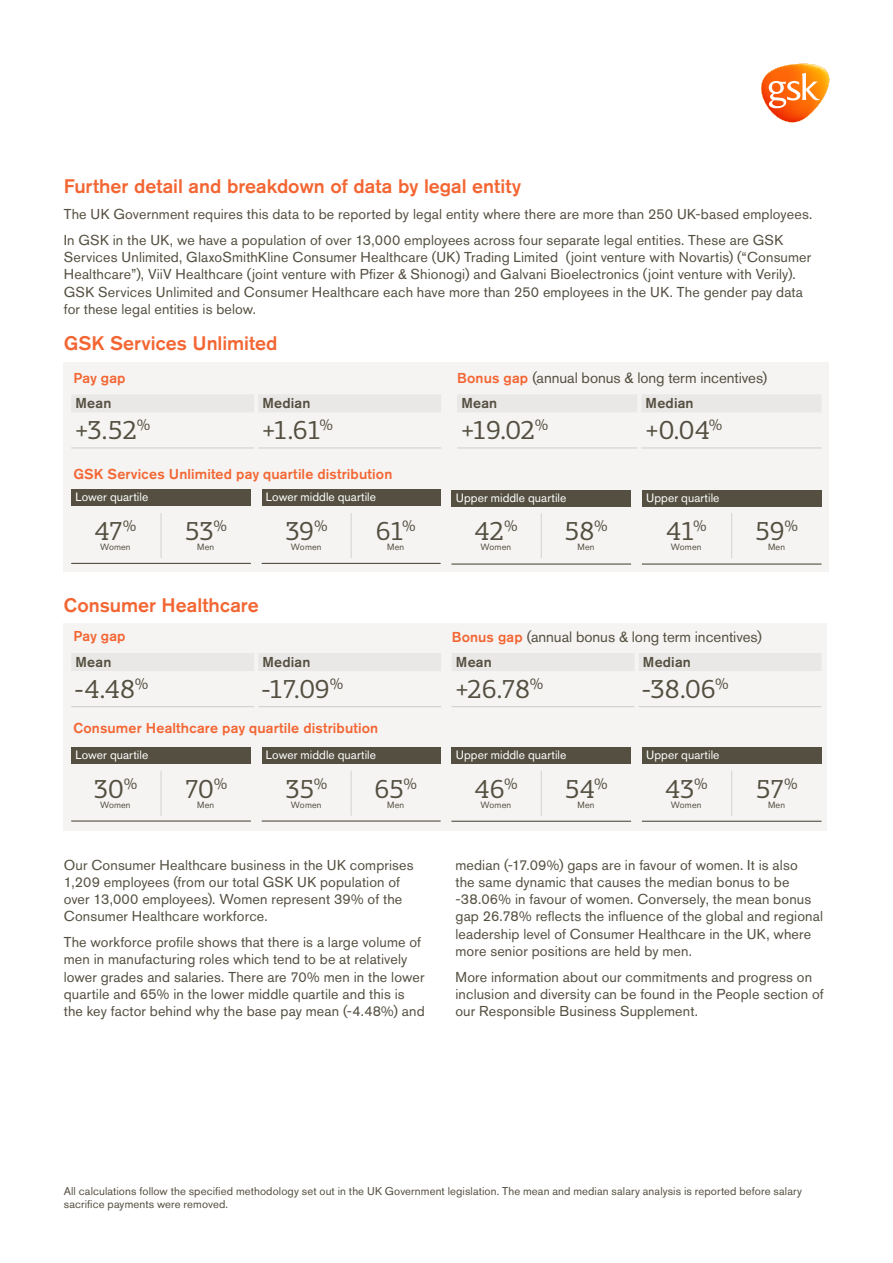
<style>
.page{position:relative;width:893px;height:1263px;background:#fff}
.page>*{position:absolute;margin:0;border:0;box-sizing:border-box;transform-origin:0 0}
.Numbers{font:27px "PF Centro Slab Pro";letter-spacing:-.02em;color:#544f40}
.Heading{font:500 19.5px "Akzidenz Grotesk Pro";color:#f36633}
.t1{font:15px "Akzidenz Grotesk Pro";letter-spacing:-.005em;color:#544f40}
.t2{font:14.25px/17.2px "Akzidenz Grotesk Pro";letter-spacing:.01em;color:#544f40}
.Subhead{font:500 14.25px "Akzidenz Grotesk Pro";letter-spacing:.01em;color:#f36633}
.t3{font:500 14.25px "Akzidenz Grotesk Pro";letter-spacing:.01em;color:#544f40}
.quartiles_headings{font:12px "Akzidenz Grotesk Pro";letter-spacing:.005em;color:#fff}
._8_pt{font:11.25px/13.5px "Akzidenz Grotesk Pro";letter-spacing:.01em;color:#544f40}
._8_pt-2{font:9px "Akzidenz Grotesk Pro";letter-spacing:.015em;color:#544f40}
.s1{font-weight:500;font-size:14.25px;color:#f36633}
</style>
<div class="page">
<div style="left:64px;top:362px;width:765px;height:210px;background:#f5f4f3"></div>
<div style="left:64px;top:623px;width:763px;height:207px;background:#f5f4f3"></div>
<svg style="left:761px;top:64px;width:68px;height:58px"></svg>
<div style="left:71px;top:394px;width:183px;height:18px;background:#eae8e7"></div>
<hr style="left:71px;top:447px;width:183px;height:1px;background:#d5d1ce">
<div style="left:258px;top:394px;width:183px;height:18px;background:#eae8e7"></div>
<hr style="left:258px;top:447px;width:183px;height:1px;background:#d5d1ce">
<div style="left:71px;top:653px;width:183px;height:18px;background:#eae8e7"></div>
<hr style="left:71px;top:706px;width:183px;height:1px;background:#d5d1ce">
<div style="left:258px;top:653px;width:183px;height:18px;background:#eae8e7"></div>
<hr style="left:258px;top:706px;width:183px;height:1px;background:#d5d1ce">
<div style="left:457px;top:394px;width:180px;height:18px;background:#eae8e7"></div>
<hr style="left:457px;top:447px;width:180px;height:1px;background:#d5d1ce">
<div style="left:641px;top:394px;width:180px;height:18px;background:#eae8e7"></div>
<hr style="left:641px;top:447px;width:180px;height:1px;background:#d5d1ce">
<div style="left:452px;top:653px;width:182px;height:18px;background:#eae8e7"></div>
<hr style="left:452px;top:706px;width:182px;height:1px;background:#d5d1ce">
<div style="left:639px;top:653px;width:182px;height:18px;background:#eae8e7"></div>
<hr style="left:639px;top:706px;width:182px;height:1px;background:#d5d1ce">
<div style="left:642px;top:490px;width:179px;height:17px;background:#544f40"></div>
<hr style="left:642px;top:563px;width:179px;height:2px;background:#544f40">
<hr style="left:731px;top:513px;width:1px;height:45px;background:#d5d1ce">
<div style="left:451px;top:490px;width:180px;height:17px;background:#544f40"></div>
<hr style="left:451px;top:563px;width:180px;height:2px;background:#544f40">
<div style="left:262px;top:490px;width:179px;height:16px;background:#544f40"></div>
<hr style="left:262px;top:563px;width:179px;height:1px;background:#544f40">
<div style="left:71px;top:490px;width:180px;height:16px;background:#544f40"></div>
<hr style="left:71px;top:563px;width:180px;height:1px;background:#544f40">
<hr style="left:161px;top:513px;width:1px;height:45px;background:#d5d1ce">
<hr style="left:351px;top:513px;width:1px;height:45px;background:#d5d1ce">
<hr style="left:541px;top:513px;width:1px;height:45px;background:#d5d1ce">
<div style="left:642px;top:747px;width:179px;height:17px;background:#544f40"></div>
<hr style="left:642px;top:821px;width:179px;height:1px;background:#544f40">
<hr style="left:731px;top:771px;width:1px;height:45px;background:#d5d1ce">
<div style="left:451px;top:747px;width:180px;height:17px;background:#544f40"></div>
<hr style="left:451px;top:821px;width:180px;height:1px;background:#544f40">
<div style="left:262px;top:747px;width:179px;height:17px;background:#544f40"></div>
<hr style="left:262px;top:820px;width:179px;height:1px;background:#544f40">
<div style="left:71px;top:747px;width:180px;height:17px;background:#544f40"></div>
<hr style="left:71px;top:820px;width:180px;height:1px;background:#544f40">
<hr style="left:161px;top:771px;width:1px;height:45px;background:#d5d1ce">
<hr style="left:351px;top:771px;width:1px;height:45px;background:#d5d1ce">
<hr style="left:541px;top:771px;width:1px;height:45px;background:#d5d1ce">
<p class="Heading" style="left:64px;top:174px;width:459px">Further detail and breakdown of data by legal entity</p>
<p class="t2" style="left:64px;top:205px;width:750px">The UK Government requires this data to be reported by legal entity where there are more than 250 UK-based employees.</p>
<p class="t2" style="left:64px;top:231px;width:749px">In GSK in the UK, we have a population of over 13,000 employees across four separate legal entities. These are GSK Services Unlimited, GlaxoSmithKline Consumer Healthcare (UK) Trading Limited (joint venture with Novartis) (“Consumer Healthcare”), ViiV Healthcare (joint venture with Pfizer &amp; Shionogi) and Galvani Bioelectronics (joint venture with Verily).<br>GSK Services Unlimited and Consumer Healthcare each have more than 250 employees in the UK. The gender pay data for these legal entities is below.</p>
<p class="Heading" style="left:64px;top:330px;width:215px">GSK Services Unlimited</p>
<p class="Subhead" style="left:73px;top:368px;width:54px">Pay gap</p>
<p class="t3" style="left:75px;top:394px;width:37px">Mean</p>
<p class="Numbers" style="left:74px;top:413px;width:77px">+3.52<sup>%</sup></p>
<p class="t3" style="left:262px;top:394px;width:49px">Median</p>
<p class="Numbers" style="left:261px;top:413px;width:73px">+1.61<sup>%</sup></p>
<p class="Subhead" style="left:73px;top:464px;width:320px">GSK Services Unlimited pay quartile distribution</p>
<p class="t1" style="left:457px;top:368px;width:312px"><span class="s1">Bonus gap</span> (annual bonus &amp; long term incentives)</p>
<p class="t3" style="left:461px;top:394px;width:37px">Mean</p>
<p class="Numbers" style="left:460px;top:413px;width:89px">+19.02<sup>%</sup></p>
<p class="t3" style="left:646px;top:394px;width:49px">Median</p>
<p class="Numbers" style="left:644px;top:413px;width:79px">+0.04<sup>%</sup></p>
<p class="quartiles_headings" style="left:75px;top:489px;width:74px">Lower quartile</p>
<p class="Numbers" style="left:95px;top:514px;width:43px">47<sup>%</sup></p>
<p class="_8_pt-2" style="left:100px;top:541px;width:32px">Women</p>
<p class="Numbers" style="left:185px;top:514px;width:43px">53<sup>%</sup></p>
<p class="_8_pt-2" style="left:197px;top:541px;width:19px">Men</p>
<p class="quartiles_headings" style="left:266px;top:489px;width:112px">Lower middle quartile</p>
<p class="quartiles_headings" style="left:456px;top:489px;width:112px">Upper middle quartile</p>
<p class="quartiles_headings" style="left:646px;top:489px;width:75px">Upper quartile</p>
<p class="Numbers" style="left:376px;top:514px;width:41px">61<sup>%</sup></p>
<p class="_8_pt-2" style="left:387px;top:541px;width:19px">Men</p>
<p class="Numbers" style="left:285px;top:514px;width:44px">39<sup>%</sup></p>
<p class="_8_pt-2" style="left:291px;top:541px;width:32px">Women</p>
<p class="Numbers" style="left:475px;top:514px;width:44px">42<sup>%</sup></p>
<p class="_8_pt-2" style="left:481px;top:541px;width:32px">Women</p>
<p class="Numbers" style="left:565px;top:514px;width:44px">58<sup>%</sup></p>
<p class="_8_pt-2" style="left:577px;top:541px;width:19px">Men</p>
<p class="Numbers" style="left:666px;top:514px;width:42px">41<sup>%</sup></p>
<p class="_8_pt-2" style="left:671px;top:541px;width:32px">Women</p>
<p class="Numbers" style="left:755px;top:514px;width:44px">59<sup>%</sup></p>
<p class="_8_pt-2" style="left:768px;top:541px;width:19px">Men</p>
<p class="Heading" style="left:64px;top:592px;width:196px">Consumer Healthcare</p>
<p class="Subhead" style="left:73px;top:627px;width:54px">Pay gap</p>
<p class="t3" style="left:75px;top:652px;width:37px">Mean</p>
<p class="Numbers" style="left:74px;top:672px;width:75px">-4.48<sup>%</sup></p>
<p class="t3" style="left:262px;top:652px;width:49px">Median</p>
<p class="Numbers" style="left:261px;top:672px;width:83px">-17.09<sup>%</sup></p>
<p class="Subhead" style="left:73px;top:719px;width:306px">Consumer Healthcare pay quartile distribution</p>
<p class="t1" style="left:452px;top:627px;width:312px"><span class="s1">Bonus gap</span> (annual bonus &amp; long term incentives)</p>
<p class="t3" style="left:456px;top:652px;width:37px">Mean</p>
<p class="Numbers" style="left:455px;top:672px;width:90px">+26.78<sup>%</sup></p>
<p class="t3" style="left:643px;top:652px;width:49px">Median</p>
<p class="Numbers" style="left:642px;top:672px;width:88px">-38.06<sup>%</sup></p>
<p class="quartiles_headings" style="left:75px;top:746px;width:74px">Lower quartile</p>
<p class="Numbers" style="left:94px;top:772px;width:45px">30<sup>%</sup></p>
<p class="_8_pt-2" style="left:100px;top:799px;width:32px">Women</p>
<p class="Numbers" style="left:185px;top:772px;width:44px">70<sup>%</sup></p>
<p class="_8_pt-2" style="left:197px;top:799px;width:19px">Men</p>
<p class="quartiles_headings" style="left:266px;top:746px;width:112px">Lower middle quartile</p>
<p class="quartiles_headings" style="left:456px;top:747px;width:112px">Upper middle quartile</p>
<p class="quartiles_headings" style="left:646px;top:747px;width:75px">Upper quartile</p>
<p class="Numbers" style="left:375px;top:772px;width:44px">65<sup>%</sup></p>
<p class="_8_pt-2" style="left:387px;top:799px;width:19px">Men</p>
<p class="Numbers" style="left:285px;top:772px;width:43px">35<sup>%</sup></p>
<p class="_8_pt-2" style="left:291px;top:799px;width:32px">Women</p>
<p class="Numbers" style="left:474px;top:772px;width:44px">46<sup>%</sup></p>
<p class="_8_pt-2" style="left:481px;top:799px;width:32px">Women</p>
<p class="Numbers" style="left:565px;top:772px;width:44px">54<sup>%</sup></p>
<p class="_8_pt-2" style="left:577px;top:799px;width:19px">Men</p>
<p class="Numbers" style="left:665px;top:772px;width:44px">43<sup>%</sup></p>
<p class="_8_pt-2" style="left:671px;top:799px;width:32px">Women</p>
<p class="Numbers" style="left:756px;top:772px;width:43px">57<sup>%</sup></p>
<p class="_8_pt-2" style="left:768px;top:799px;width:19px">Men</p>
<p class="t2" style="left:64px;top:856px;width:351px">Our Consumer Healthcare business in the UK comprises 1,209 employees (from our total GSK UK population of over 13,000 employees). Women represent 39% of the Consumer Healthcare workforce.</p>
<p class="t2" style="left:64px;top:933px;width:362px">The workforce profile shows that there is a large volume of men in manufacturing roles which tend to be at relatively lower grades and salaries. There are 70% men in the lower quartile and 65% in the lower middle quartile and this is the key factor behind why the base pay mean (-4.48%) and</p>
<p class="t2" style="left:455px;top:856px;width:369px">median (-17.09%) gaps are in favour of women. It is also<br>the same dynamic that causes the median bonus to be -38.06% in favour of women. Conversely, the mean bonus gap 26.78% reflects the influence of the global and regional leadership level of Consumer Healthcare in the UK, where more senior positions are held by men.</p>
<p class="t2" style="left:455px;top:968px;width:370px">More information about our commitments and progress on inclusion and diversity can be found in the People section of our Responsible Business Supplement.</p>
<p class="_8_pt" style="left:64px;top:1184px;width:740px">All calculations follow the specified methodology set out in the UK Government legislation. The mean and median salary analysis is reported before salary sacrifice payments were removed.</p>
</div>
